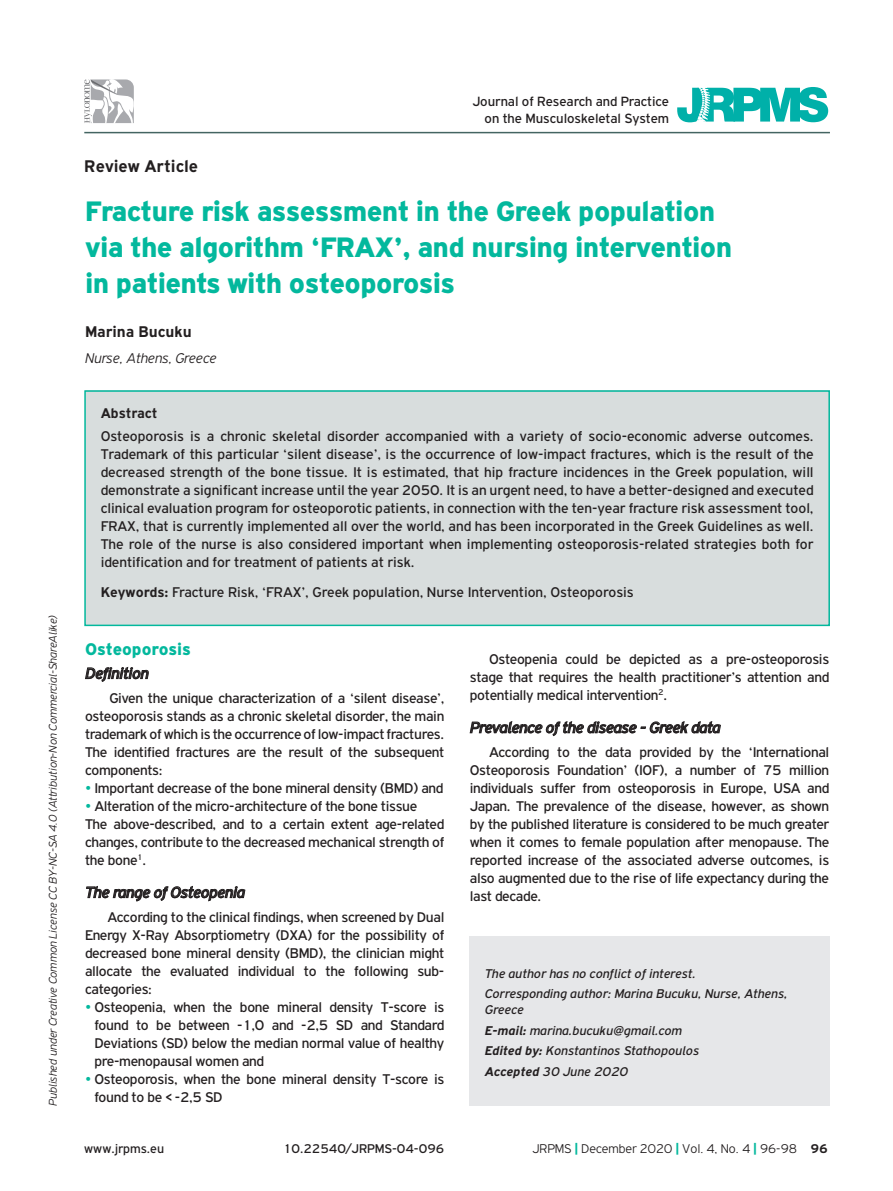
<style>
.page{position:relative;width:893px;height:1191px;background:#fff}
.page>*{position:absolute;margin:0;border:0;box-sizing:border-box;transform-origin:0 0}
.BASIC_TITLE{font:900 30px/36px "PF Highway Gothic";letter-spacing:-.02em;color:#03b89d}
.TYPE_OF_ARTICLE{font:700 18px "PF Highway Gothic";color:#231f20}
.TITLE_BOLD{font:900 18px "PF Highway Gothic";color:#03b89d}
.TITLE_ITALIC{font:italic 16.5px "PF Highway Gothic";letter-spacing:-.02em;color:#231f20}
.AUTHORS{font:700 16.5px "PF Highway Gothic";color:#231f20}
.ABSTRACT_TEXT{font:15px/18px "PF Highway Gothic";letter-spacing:-.02em;color:#231f20;text-align:justify}
.KEYWORDS{font:15px "PF Highway Gothic";color:#231f20}
.TITLE_ADDRESS{font:italic 300 15px "PF Highway Gothic";color:#231f20}
.ABSTRACT_TITLE{font:700 15px "PF Highway Gothic";color:#231f20}
.t1{font:14.25px/17.1px "PF Highway Gothic";color:#231f20;text-align:right}
.CORRESPONDING_AUTHOR{font:italic 13.5px/16.2px "PF Highway Gothic";color:#231f20}
.t2{font:300 13.5px "PF Highway Gothic";color:#231f20}
.t3{font:13.5px "PF Highway Gothic";color:#231f20}
.CONFLICT_OF_INTEREST{font:italic 13.5px "PF Highway Gothic";color:#231f20}
.t4{font:700 13.5px "PF Highway Gothic";color:#231f20}
.t5{font:italic 300 12px "PF Highway Gothic";color:#231f20}
.s1{font-weight:700}
.s2{color:#03b89d}
.s3{font-weight:900;color:#03b89d}
</style>
<div class="page">
<div style="left:85px;top:390px;width:745px;height:236px;background:#d8dddd"></div>
<svg style="left:677px;top:87px;width:151px;height:35px"></svg>
<svg style="left:84px;top:79px;width:50px;height:44px"></svg>
<svg style="left:85px;top:667px;width:64px;height:15px"></svg>
<svg style="left:86px;top:886px;width:159px;height:15px"></svg>
<svg style="left:470px;top:721px;width:251px;height:15px"></svg>
<div style="left:84px;top:390px;width:746px;height:236px;border:2px solid #03b89d"></div>
<div style="left:470px;top:936px;width:360px;height:170px;background:#e6e7e9"></div>
<hr style="left:84px;top:132px;width:746px;height:1px;background:#446562">
<p class="t5" style="left:47px;top:1106px;width:492px;rotate:-90deg">Published under Creative Common License CC BY-NC-SA 4.0 (Attribution-Non Commercial-ShareAlike)</p>
<p class="t1" style="left:472px;top:92px;width:198px">Journal of Research and Practice on the Musculoskeletal System</p>
<p class="TYPE_OF_ARTICLE" style="left:84px;top:156px;width:115px">Review Article</p>
<p class="BASIC_TITLE" style="left:85px;top:193px;width:649px">Fracture risk assessment in the Greek population via the algorithm ‘FRAX’, and nursing intervention in patients with osteoporosis</p>
<p class="AUTHORS" style="left:85px;top:322px;width:108px">Marina Bucuku</p>
<p class="TITLE_ADDRESS" style="left:85px;top:350px;width:133px">Nurse, Athens, Greece</p>
<p class="ABSTRACT_TITLE" style="left:101px;top:405px;width:58px">Abstract</p>
<p class="ABSTRACT_TEXT" style="left:101px;top:427px;width:714px">Osteoporosis is a chronic skeletal disorder accompanied with a variety of socio-economic adverse outcomes.<br>Trademark of this particular ‘silent disease’, is the occurrence of low-impact fractures, which is the result of the decreased strength of the bone tissue. It is estimated, that hip fracture incidences in the Greek population, will demonstrate a significant increase until the year 2050. It is an urgent need, to have a better-designed and executed clinical evaluation program for osteoporotic patients, in connection with the ten-year fracture risk assessment tool, FRAX, that is currently implemented all over the world, and has been incorporated in the Greek Guidelines as well.<br>The role of the nurse is also considered important when implementing osteoporosis-related strategies both for identification and for treatment of patients at risk.</p>
<p class="KEYWORDS" style="left:101px;top:584px;width:535px"><span class="s1">Keywords:</span> Fracture Risk, ‘FRAX’, Greek population, Nurse Intervention, Osteoporosis</p>
<p class="TITLE_BOLD" style="left:85px;top:638px;width:107px">Osteoporosis</p>
<p class="TITLE_ITALIC" style="left:85px;top:664px;width:65px">Definition</p>
<p class="ABSTRACT_TEXT" style="left:85px;top:689px;width:361px;text-indent:24px">Given the unique characterization of a ‘silent disease’, osteoporosis stands as a chronic skeletal disorder, the main trademark of which is the occurrence of low-impact fractures.<br>The identified fractures are the result of the subsequent components:</p>
<p class="ABSTRACT_TEXT" style="left:85px;top:779px;width:360px"><span class="s2">•</span> Important decrease of the bone mineral density (BMD) and</p>
<p class="ABSTRACT_TEXT" style="left:85px;top:797px;width:334px"><span class="s2">•</span> Alteration of the micro-architecture of the bone tissue</p>
<p class="ABSTRACT_TEXT" style="left:85px;top:815px;width:361px">The above-described, and to a certain extent age-related changes, contribute to the decreased mechanical strength of the bone<sup>1</sup>.</p>
<p class="TITLE_ITALIC" style="left:85px;top:883px;width:161px">The range of Osteopenia</p>
<p class="ABSTRACT_TEXT" style="left:85px;top:908px;width:361px;text-indent:22px">According to the clinical findings, when screened by Dual Energy X-Ray Absorptiometry (DXA) for the possibility of decreased bone mineral density (BMD), the clinician might allocate the evaluated individual to the following sub&shy;categories:</p>
<p class="ABSTRACT_TEXT" style="left:94px;top:998px;width:351px;text-indent:-9px"><span class="s2">•</span> Osteopenia, when the bone mineral density T-score is found to be between -1,0 and -2,5 SD and Standard Deviations (SD) below the median normal value of healthy pre-menopausal women and</p>
<p class="ABSTRACT_TEXT" style="left:94px;top:1070px;width:351px;text-indent:-9px"><span class="s2">•</span> Osteoporosis, when the bone mineral density T-score is found to be &lt; -2,5 SD</p>
<p class="ABSTRACT_TEXT" style="left:470px;top:650px;width:361px;text-indent:19px">Osteopenia could be depicted as a pre-osteoporosis stage that requires the health practitioner’s attention and potentially medical intervention<sup>2</sup>.</p>
<p class="TITLE_ITALIC" style="left:470px;top:718px;width:252px">Prevalence of the disease - Greek data</p>
<p class="ABSTRACT_TEXT" style="left:470px;top:743px;width:361px;text-indent:19px">According to the data provided by the ‘International Osteoporosis Foundation’ (IOF), a number of 75 million individuals suffer from osteoporosis in Europe, USA and Japan. The prevalence of the disease, however, as shown by the published literature is considered to be much greater when it comes to female population after menopause. The reported increase of the associated adverse outcomes, is also augmented due to the rise of life expectancy during the last decade.</p>
<p class="CONFLICT_OF_INTEREST" style="left:485px;top:966px;width:213px">The author has no conflict of interest.</p>
<p class="CORRESPONDING_AUTHOR" style="left:485px;top:985px;width:304px">Corresponding author: Marina Bucuku, Nurse, Athens,<br>Greece</p>
<p class="CORRESPONDING_AUTHOR" style="left:485px;top:1022px;width:199px"><span class="s1">E-mail:</span> marina.bucuku@gmail.com</p>
<p class="CORRESPONDING_AUTHOR" style="left:485px;top:1042px;width:216px"><span class="s1">Edited by:</span> Konstantinos Stathopoulos</p>
<p class="CORRESPONDING_AUTHOR" style="left:485px;top:1063px;width:145px"><span class="s1">Accepted</span> 30 June 2020</p>
<p class="t3" style="left:84px;top:1141px;width:81px">www.jrpms.eu</p>
<p class="t3" style="left:283px;top:1141px;width:163px">10.22540/JRPMS-04-096</p>
<p class="t2" style="left:533px;top:1141px;width:266px">JRPMS <span class="s3">|</span> December 2020 <span class="s3">|</span> Vol. 4, No. 4 <span class="s3">|</span> 96-98</p>
<p class="t4" style="left:810px;top:1140px;width:19px">96</p>
</div>
